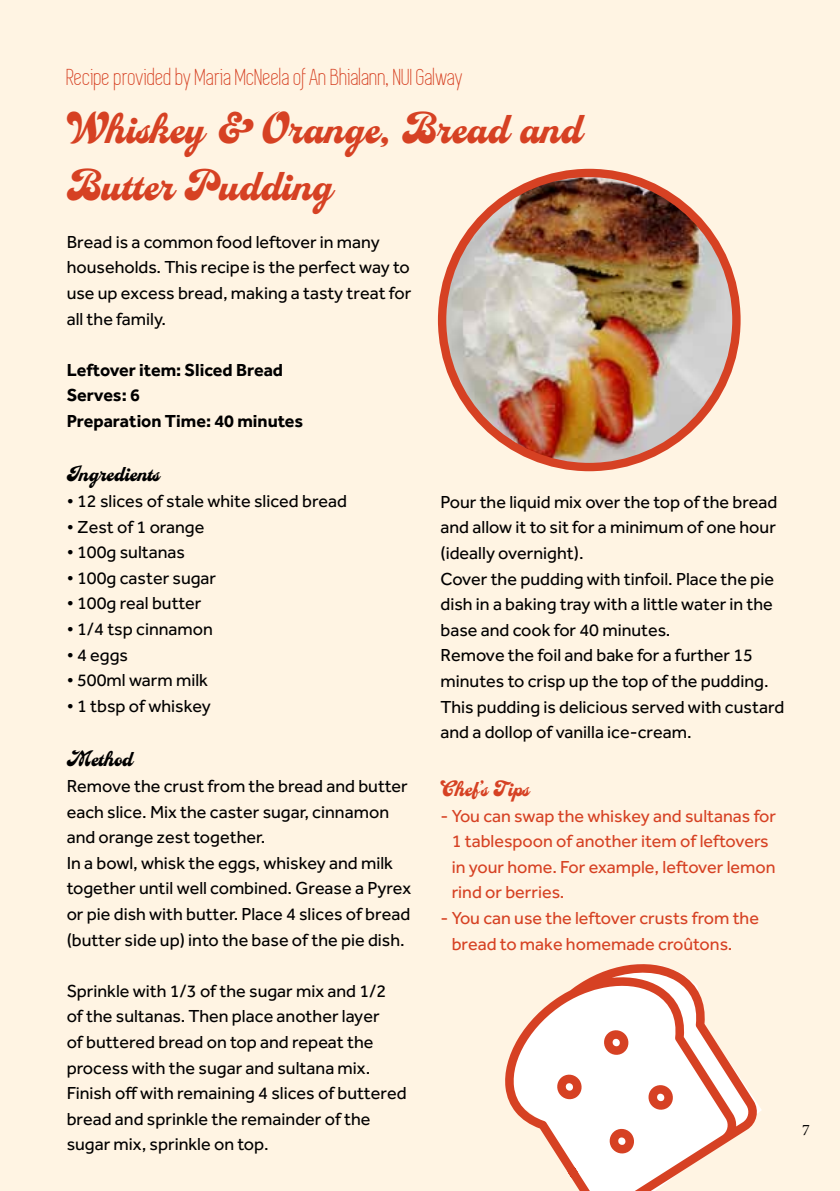
<style>
.page{position:relative;width:840px;height:1191px;background:#fff}
.page>*{position:absolute;margin:0;border:0;box-sizing:border-box;transform-origin:0 0}
.t1{font:700 48px/57.6px "Casey";color:#d64123}
.t2{font:24px "Simplifica";color:#d64123}
.t3{font:700 24px "Casey";color:#000}
.t4{font:700 24px "Casey";color:#d64123}
.t5{font:18px/25.6px "Effra";color:#000}
.t6{font:18px/25.6px "Effra";color:#d64123}
.t7{font:700 18px/25.6px "Effra";color:#000}
.t8{font:16px "Minion Pro";color:#000}
</style>
<div class="page">
<div style="left:0;top:0;width:839px;height:1191px;background:#fff4e3"></div>
<img style="left:442px;top:173px;width:294px;height:294px;border-radius:147px">
<div style="left:437px;top:169px;width:303px;height:302px;border:8px solid #d64123;border-radius:50%"></div>
<svg style="left:505px;top:964px;width:254px;height:227px;fill:#fff"></svg>
<svg style="left:555px;top:1073px;width:28px;height:28px"></svg>
<svg style="left:602px;top:1028px;width:27px;height:28px"></svg>
<svg style="left:646px;top:1083px;width:28px;height:28px"></svg>
<svg style="left:607px;top:1127px;width:28px;height:28px"></svg>
<h2 class="t2" style="left:67px;top:65px;width:398px">Recipe provided by Maria McNeela of An Bhialann, NUI Galway</h2>
<h1 class="t1" style="left:67px;top:102px;width:517px">Whiskey &amp; Orange, Bread and<br>Butter Pudding</h1>
<p class="t5" style="left:67px;top:229px;width:346px">Bread is a common food leftover in many households. This recipe is the perfect way to use up excess bread, making a tasty treat for all the family.</p>
<p class="t7" style="left:67px;top:356px;width:238px">Leftover item: Sliced Bread<br>Serves: 6<br>Preparation Time: 40 minutes</p>
<h2 class="t3" style="left:67px;top:460px;width:95px">Ingredients</h2>
<p class="t5" style="left:67px;top:488px;width:282px">• 12 slices of stale white sliced bread</p>
<p class="t5" style="left:67px;top:513px;width:139px">• Zest of 1 orange</p>
<p class="t5" style="left:67px;top:539px;width:120px">• 100g sultanas</p>
<p class="t5" style="left:67px;top:565px;width:151px">• 100g caster sugar</p>
<p class="t5" style="left:67px;top:590px;width:136px">• 100g real butter</p>
<p class="t5" style="left:67px;top:616px;width:148px">• 1/4 tsp cinnamon</p>
<p class="t5" style="left:67px;top:641px;width:63px">• 4 eggs</p>
<p class="t5" style="left:67px;top:667px;width:143px">• 500ml warm milk</p>
<p class="t5" style="left:67px;top:693px;width:145px">• 1 tbsp of whiskey</p>
<h2 class="t3" style="left:67px;top:745px;width:68px">Method</h2>
<p class="t5" style="left:67px;top:773px;width:346px">Remove the crust from the bread and butter each slice. Mix the caster sugar, cinnamon and orange zest together.<br>In a bowl, whisk the eggs, whiskey and milk together until well combined. Grease a Pyrex or pie dish with butter. Place 4 slices of bread (butter side up) into the base of the pie dish.</p>
<p class="t5" style="left:67px;top:977px;width:341px">Sprinkle with 1/3 of the sugar mix and 1/2 of the sultanas. Then place another layer<br>of buttered bread on top and repeat the process with the sugar and sultana mix.<br>Finish off with remaining 4 slices of buttered bread and sprinkle the remainder of the sugar mix, sprinkle on top.</p>
<p class="t5" style="left:440px;top:489px;width:345px">Pour the liquid mix over the top of the bread and allow it to sit for a minimum of one hour (ideally overnight).<br>Cover the pudding with tinfoil. Place the pie dish in a baking tray with a little water in the base and cook for 40 minutes.<br>Remove the foil and bake for a further 15 minutes to crisp up the top of the pudding.<br>This pudding is delicious served with custard and a dollop of vanilla ice-cream.</p>
<h2 class="t4" style="left:440px;top:775px;width:90px">Chef’s Tips</h2>
<p class="t6" style="left:451px;top:802px;width:325px;text-indent:-11px">- You can swap the whiskey and sultanas for 1 tablespoon of another item of leftovers in your home. For example, leftover lemon rind or berries.</p>
<p class="t6" style="left:451px;top:905px;width:309px;text-indent:-11px">- You can use the leftover crusts from the bread to make homemade croûtons.</p>
<p class="t8" style="left:801px;top:1118px;width:9px">7</p>
</div>
